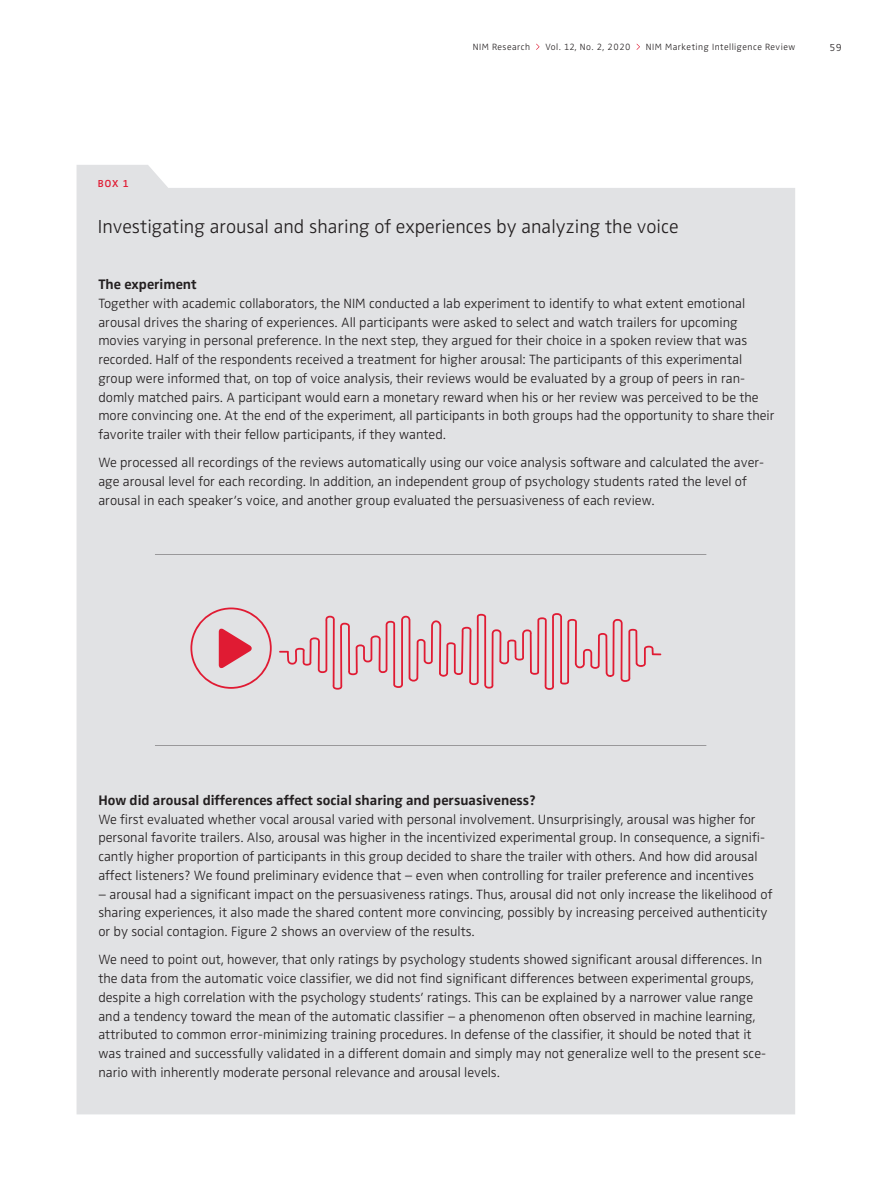
<style>
.page{position:relative;width:893px;height:1191px;background:#fff}
.page>*{position:absolute;margin:0;border:0;box-sizing:border-box;transform-origin:0 0}
.t1{font:300 19.5px "Zwo OT";color:#231f20}
.t2{font:700 14.25px "Zwo OT";color:#231f20}
.t3{font:300 13.8px/18.8px "Zwo OT";color:#231f20}
.t4{font:600 10.5px "Zwo OT";color:#e01b33}
.t5{font:300 10.5px "Zwo OT";color:#231f20}
.t6{font:300 9.3px "Zwo OT";letter-spacing:.05em;color:#231f20}
</style>
<div class="page">
<div style="left:77px;top:165px;width:718px;height:949px;background:#e1e2e4"></div>
<svg style="left:536px;top:44px;width:3px;height:6px"></svg>
<svg style="left:190px;top:607px;width:82px;height:82px;background:#e0bdc3"></svg>
<svg style="left:155px;top:554px;width:551px;height:1px"></svg>
<svg style="left:155px;top:745px;width:551px;height:1px"></svg>
<svg style="left:279px;top:613px;width:382px;height:77px;background:#e0c5ca"></svg>
<p class="t6" style="left:473px;top:41px;width:59px">NIM Research</p>
<p class="t6" style="left:545px;top:41px;width:87px">Vol. 12, No. 2, 2020</p>
<p class="t6" style="left:646px;top:41px;width:151px">NIM Marketing Intelligence Review</p>
<p class="t5" style="left:829px;top:41px;width:14px">59</p>
<p class="t4" style="left:98px;top:177px;width:32px">BOX 1</p>
<h1 class="t1" style="left:98px;top:215px;width:582px">Investigating arousal and sharing of experiences by analyzing the voice</h1>
<p class="t2" style="left:98px;top:276px;width:100px">The experiment</p>
<p class="t3" style="left:98px;top:294px;width:678px">Together with academic collaborators, the NIM conducted a lab experiment to identify to what extent emotional arousal drives the sharing of experiences. All participants were asked to select and watch trailers for upcoming movies varying in personal preference. In the next step, they argued for their choice in a spoken review that was recorded. Half of the respondents received a treatment for higher arousal: The participants of this experimental group were informed that, on top of voice analysis, their reviews would be evaluated by a group of peers in ran&shy;domly matched pairs. A participant would earn a monetary reward when his or her review was perceived to be the more convincing one. At the end of the experiment, all participants in both groups had the opportunity to share their favorite trailer with their fellow participants, if they wanted.</p>
<p class="t3" style="left:98px;top:453px;width:667px">We processed all recordings of the reviews automatically using our voice analysis software and calculated the aver&shy;age arousal level for each recording. In addition, an independent group of psychology students rated the level of arousal in each speaker’s voice, and another group evaluated the persuasiveness of each review.</p>
<p class="t2" style="left:98px;top:792px;width:439px">How did arousal differences affect social sharing and persuasiveness?</p>
<p class="t3" style="left:98px;top:810px;width:668px">We first evaluated whether vocal arousal varied with personal involvement. Unsurprisingly, arousal was higher for personal favorite trailers. Also, arousal was higher in the incentivized experimental group. In consequence, a signifi&shy;cantly higher proportion of participants in this group decided to share the trailer with others. And how did arousal affect listeners? We found preliminary evidence that – even when controlling for trailer preference and incentives</p>
<p class="t3" style="left:98px;top:885px;width:676px">– arousal had a significant impact on the persuasiveness ratings. Thus, arousal did not only increase the likelihood of sharing experiences, it also made the shared content more convincing, possibly by increasing perceived authenticity or by social contagion. Figure 2 shows an overview of the results.</p>
<p class="t3" style="left:98px;top:950px;width:669px">We need to point out, however, that only ratings by psychology students showed significant arousal differences. In the data from the automatic voice classifier, we did not find significant differences between experimental groups, despite a high correlation with the psychology students’ ratings. This can be explained by a narrower value range and a tendency toward the mean of the automatic classifier – a phenomenon often observed in machine learning, attributed to common error-minimizing training procedures. In defense of the classifier, it should be noted that it was trained and successfully validated in a different domain and simply may not generalize well to the present sce&shy;nario with inherently moderate personal relevance and arousal levels.</p>
</div>
